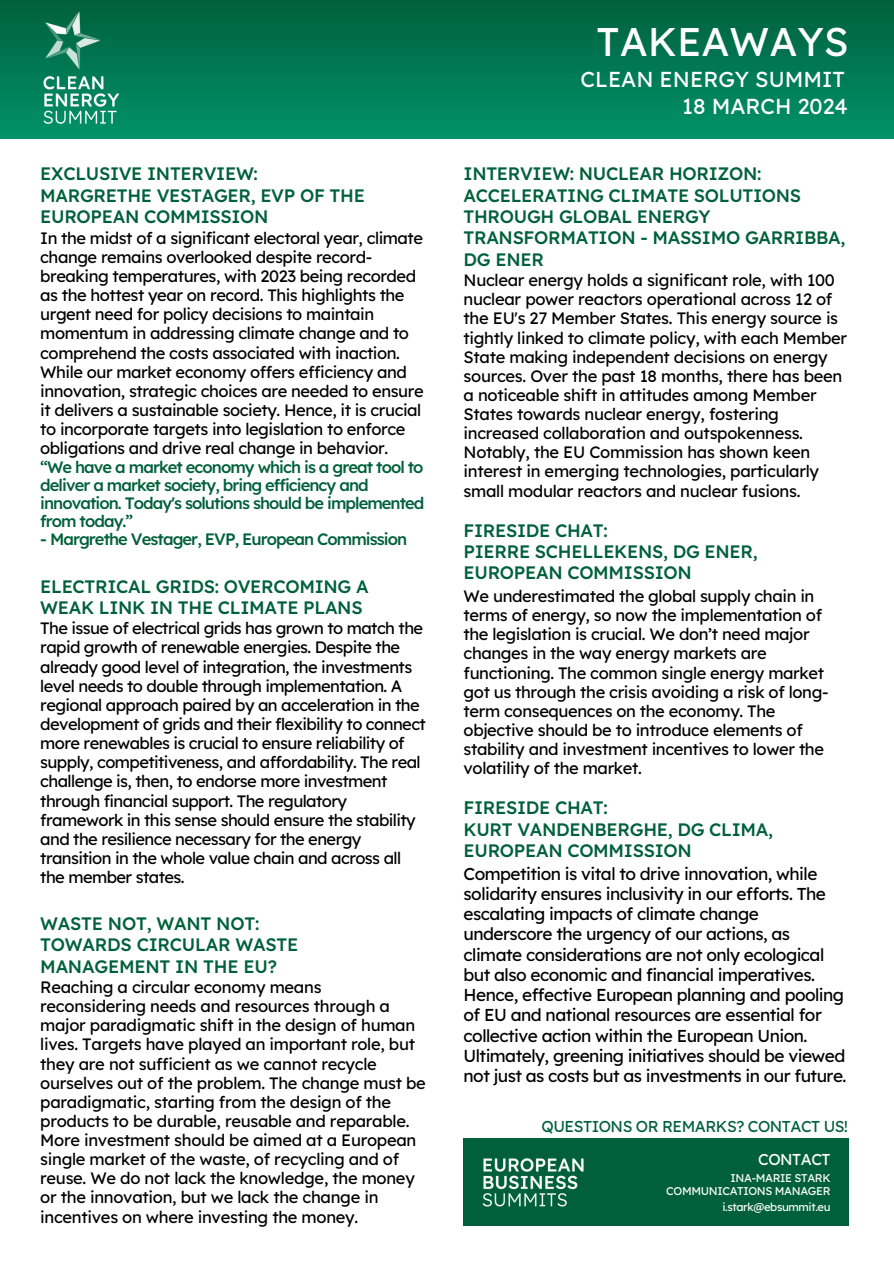
<style>
.page{position:relative;width:894px;height:1264px;background:#fff}
.page>*{position:absolute;margin:0;border:0;box-sizing:border-box;transform-origin:0 0}
.t1{font:40.05px "Lexend Deca";color:#fff}
.t2{font:21.6px "Lexend Deca";color:#fff}
.t3{font:500 18px/21.3px "Lexend Deca";letter-spacing:-.02em;color:#00603d}
.t4{font:17.25px/20.2px "Lexend Deca";letter-spacing:-.03em;color:#000}
.t5{font:16.5px/19.2px "Lexend Deca";letter-spacing:-.025em;color:#000}
.t6{font:500 16.5px/18px "Lexend Deca";letter-spacing:-.055em;color:#00603d}
.t7{font:15.75px "Lexend Deca";letter-spacing:-.03em;color:#00603d}
.t8{font:15.75px "Lexend Deca";letter-spacing:-.03em;color:#fff}
.t9{font:11.25px "Lexend Deca";letter-spacing:-.03em;color:#fff}
</style>
<div class="page">
<div style="left:0;top:0;width:893px;height:138px;background:linear-gradient(to bottom,#00603d,#009268)"></div>
<img style="left:40px;top:5px;width:88px;height:125px">
<div style="left:463px;top:1138px;width:385px;height:87px;background:#00603d"></div>
<img style="left:463px;top:1158px;width:140px;height:68px">
<h3 class="t3" style="left:40px;top:163px;width:326px">EXCLUSIVE INTERVIEW:<br>MARGRETHE VESTAGER, EVP OF THE<br>EUROPEAN COMMISSION</h3>
<h5 class="t5" style="left:40px;top:228px;width:385px">In the midst of a significant electoral year, climate change remains overlooked despite record&shy;breaking temperatures, with 2023 being recorded as the hottest year on record. This highlights the urgent need for policy decisions to maintain momentum in addressing climate change and to comprehend the costs associated with inaction.<br>While our market economy offers efficiency and innovation, strategic choices are needed to ensure it delivers a sustainable society. Hence, it is crucial to incorporate targets into legislation to enforce obligations and drive real change in behavior.</h5>
<h6 class="t6" style="left:40px;top:458px;width:385px">“We have a market economy which is a great tool to deliver a market society, bring efficiency and innovation. Today's solutions should be implemented from today.”</h6>
<h6 class="t6" style="left:40px;top:530px;width:368px">- Margrethe Vestager, EVP, European Commission</h6>
<h5 class="t3" style="left:40px;top:575px;width:330px">ELECTRICAL GRIDS: OVERCOMING A<br>WEAK LINK IN THE CLIMATE PLANS</h5>
<h4 class="t5" style="left:40px;top:618px;width:387px">The issue of electrical grids has grown to match the rapid growth of renewable energies. Despite the already good level of integration, the investments level needs to double through implementation. A regional approach paired by an acceleration in the development of grids and their flexibility to connect more renewables is crucial to ensure reliability of supply, competitiveness, and affordability. The real challenge is, then, to endorse more investment through financial support. The regulatory framework in this sense should ensure the stability and the resilience necessary for the energy transition in the whole value chain and across all the member states.</h4>
<h3 class="t3" style="left:40px;top:912px;width:259px">WASTE NOT, WANT NOT:<br>TOWARDS CIRCULAR WASTE<br>MANAGEMENT IN THE EU?</h3>
<h5 class="t5" style="left:40px;top:977px;width:387px">Reaching a circular economy means reconsidering needs and resources through a major paradigmatic shift in the design of human lives. Targets have played an important role, but they are not sufficient as we cannot recycle ourselves out of the problem. The change must be paradigmatic, starting from the design of the products to be durable, reusable and reparable.<br>More investment should be aimed at a European single market of the waste, of recycling and of reuse. We do not lack the knowledge, the money or the innovation, but we lack the change in incentives on where investing the money.</h5>
<h3 class="t1" style="left:596px;top:16px;width:254px">TAKEAWAYS</h3>
<h2 class="t2" style="left:580px;top:66px;width:266px">CLEAN ENERGY SUMMIT</h2>
<h2 class="t2" style="left:682px;top:93px;width:167px">18 MARCH 2024</h2>
<h3 class="t3" style="left:463px;top:163px;width:383px">INTERVIEW: NUCLEAR HORIZON:<br>ACCELERATING CLIMATE SOLUTIONS<br>THROUGH GLOBAL ENERGY<br>TRANSFORMATION - MASSIMO GARRIBBA,<br>DG ENER</h3>
<h5 class="t5" style="left:463px;top:270px;width:385px">Nuclear energy holds a significant role, with 100 nuclear power reactors operational across 12 of the EU's 27 Member States. This energy source is tightly linked to climate policy, with each Member State making independent decisions on energy sources. Over the past 18 months, there has been a noticeable shift in attitudes among Member States towards nuclear energy, fostering increased collaboration and outspokenness.<br>Notably, the EU Commission has shown keen interest in emerging technologies, particularly small modular reactors and nuclear fusions.</h5>
<h3 class="t3" style="left:463px;top:519px;width:295px">FIRESIDE CHAT:<br>PIERRE SCHELLEKENS, DG ENER,<br>EUROPEAN COMMISSION</h3>
<h5 class="t5" style="left:463px;top:586px;width:366px">We underestimated the global supply chain in terms of energy, so now the implementation of the legislation is crucial. We don’t need major changes in the way energy markets are functioning. The common single energy market got us through the crisis avoiding a risk of long&shy;term consequences on the economy. The objective should be to introduce elements of stability and investment incentives to lower the volatility of the market.</h5>
<h3 class="t3" style="left:463px;top:796px;width:311px">FIRESIDE CHAT:<br>KURT VANDENBERGHE, DG CLIMA,<br>EUROPEAN COMMISSION</h3>
<h5 class="t4" style="left:463px;top:863px;width:384px">Competition is vital to drive innovation, while solidarity ensures inclusivity in our efforts. The escalating impacts of climate change underscore the urgency of our actions, as climate considerations are not only ecological but also economic and financial imperatives.<br>Hence, effective European planning and pooling of EU and national resources are essential for collective action within the European Union.<br>Ultimately, greening initiatives should be viewed not just as costs but as investments in our future.</h5>
<p class="t7" style="left:541px;top:1115px;width:308px">QUESTIONS OR REMARKS? CONTACT US!</p>
<p class="t8" style="left:758px;top:1149px;width:74px">CONTACT</p>
<h6 class="t9" style="left:730px;top:1170px;width:102px">INA-MARIE STARK</h6>
<p class="t9" style="left:666px;top:1183px;width:166px">COMMUNICATIONS MANAGER</p>
<p class="t9" style="left:722px;top:1199px;width:110px">i.stark@ebsummit.eu</p>
</div>
